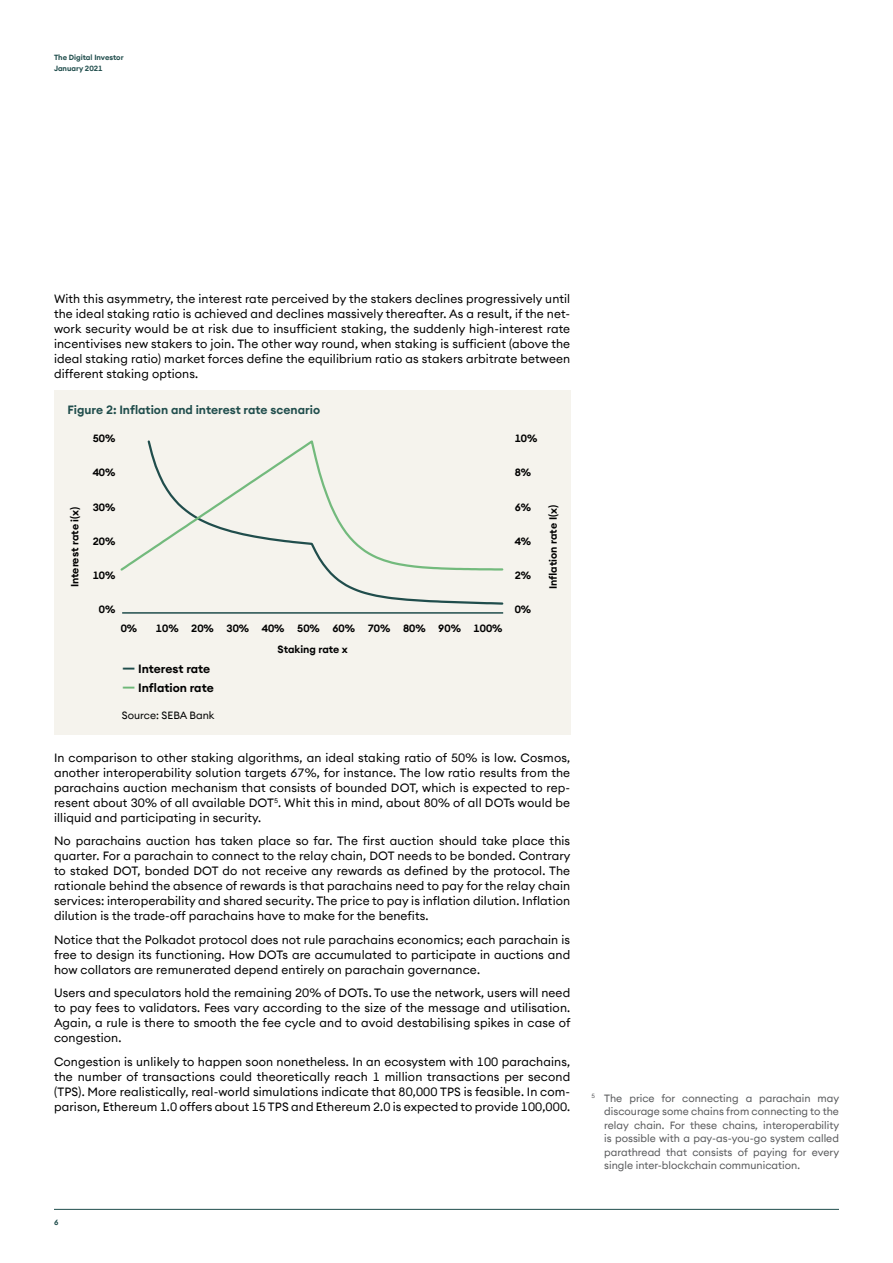
<style>
.page{position:relative;width:893px;height:1263px;background:#fff}
.page>*{position:absolute;margin:0;border:0;box-sizing:border-box;transform-origin:0 0}
.t1{font:12px/15px "Seba Euclid";letter-spacing:.01em;color:#000;text-align:justify}
.t2{font:600 12px "Seba Euclid";color:#204d4c}
.t3{font:600 12px "Seba Euclid";letter-spacing:-.005em;color:#000}
.t4{font:10.5px/13.5px "Seba Euclid";color:#58595b;text-align:justify}
.t5{font:600 10.5px "Seba Euclid";color:#000}
.t6{font:10.5px "Seba Euclid";color:#000}
.t7{font:600 7.5px/10.5px "Seba Euclid";color:#204d4c}
.s1{font-size:15px;color:#204d4c}
.s2{font-size:15px;color:#6eb878}
</style>
<div class="page">
<hr style="left:54px;top:1209px;width:785px;height:1px;background:#204d4c">
<div style="left:54px;top:390px;width:516px;height:345px;background:#f5f3ed"></div>
<hr style="left:122px;top:612px;width:381px;height:2px;background:#204d4c">
<svg style="left:329px;top:573px;width:175px;height:32px"></svg>
<svg style="left:120px;top:440px;width:384px;height:133px"></svg>
<p class="t7" style="left:54px;top:52px;width:71px">The Digital Investor<br>January 2021</p>
<p class="t1" style="left:54px;top:291px;width:518px">With this asymmetry, the interest rate perceived by the stakers declines progressively until the ideal staking ratio is achieved and declines massively thereafter. As a result, if the net&shy;work security would be at risk due to insufficient staking, the suddenly high-interest rate incentivises new stakers to join. The other way round, when staking is sufficient (above the ideal staking ratio) market forces define the equilibrium ratio as stakers arbitrate between different staking options.</p>
<p class="t2" style="left:68px;top:402px;width:254px">Figure 2: Inflation and interest rate scenario</p>
<p class="t5" style="left:93px;top:432px;width:24px">50%</p>
<p class="t5" style="left:93px;top:466px;width:24px">40%</p>
<p class="t5" style="left:93px;top:500px;width:24px">30%</p>
<p class="t5" style="left:93px;top:534px;width:24px">20%</p>
<p class="t5" style="left:93px;top:569px;width:24px">10%</p>
<p class="t5" style="left:99px;top:603px;width:18px">0%</p>
<p class="t5" style="left:515px;top:432px;width:24px">10%</p>
<p class="t5" style="left:515px;top:466px;width:18px">8%</p>
<p class="t5" style="left:515px;top:500px;width:18px">6%</p>
<p class="t5" style="left:515px;top:534px;width:18px">4%</p>
<p class="t5" style="left:515px;top:569px;width:18px">2%</p>
<p class="t5" style="left:515px;top:603px;width:18px">0%</p>
<p class="t5" style="left:68px;top:587px;width:82px;rotate:-90deg">Interest rate i(x)</p>
<p class="t5" style="left:546px;top:589px;width:85px;rotate:-90deg">Inflation rate I(x)</p>
<p class="t5" style="left:121px;top:621px;width:18px">0%</p>
<p class="t5" style="left:156px;top:621px;width:348px">10% 20% 30% 40% 50% 60% 70% 80% 90% 100%</p>
<p class="t3" style="left:122px;top:661px;width:90px"><span class="s1">—</span> Interest rate</p>
<p class="t3" style="left:122px;top:680px;width:93px"><span class="s2">—</span> Inflation rate</p>
<p class="t6" style="left:122px;top:709px;width:94px">Source: SEBA Bank</p>
<p class="t5" style="left:277px;top:642px;width:72px">Staking rate x</p>
<p class="t1" style="left:54px;top:750px;width:518px">In comparison to other staking algorithms, an ideal staking ratio of 50% is low. Cosmos, another interoperability solution targets 67%, for instance. The low ratio results from the parachains auction mechanism that consists of bounded DOT, which is expected to rep&shy;resent about 30% of all available DOT<sup>5</sup>. Whit this in mind, about 80% of all DOTs would be illiquid and participating in security.</p>
<p class="t1" style="left:54px;top:833px;width:518px">No parachains auction has taken place so far. The first auction should take place this quarter. For a parachain to connect to the relay chain, DOT needs to be bonded. Contrary to staked DOT, bonded DOT do not receive any rewards as defined by the protocol. The rationale behind the absence of rewards is that parachains need to pay for the relay chain services: interoperability and shared security. The price to pay is inflation dilution. Inflation dilution is the trade-off parachains have to make for the benefits.</p>
<p class="t1" style="left:54px;top:932px;width:518px">Notice that the Polkadot protocol does not rule parachains economics; each parachain is free to design its functioning. How DOTs are accumulated to participate in auctions and how collators are remunerated depend entirely on parachain governance.</p>
<p class="t1" style="left:54px;top:985px;width:518px">Users and speculators hold the remaining 20% of DOTs. To use the network, users will need to pay fees to validators. Fees vary according to the size of the message and utilisation.<br>Again, a rule is there to smooth the fee cycle and to avoid destabilising spikes in case of congestion.</p>
<p class="t1" style="left:54px;top:1054px;width:518px">Congestion is unlikely to happen soon nonetheless. In an ecosystem with 100 parachains, the number of transactions could theoretically reach 1 million transactions per second (TPS). More realistically, real-world simulations indicate that 80,000 TPS is feasible. In com&shy;parison, Ethereum 1.0 offers about 15 TPS and Ethereum 2.0 is expected to provide 100,000.</p>
<p class="t7" style="left:54px;top:1217px;width:6px">6</p>
<p class="t4" style="left:604px;top:1091px;width:236px;text-indent:-13px"><sup>5</sup> The price for connecting a parachain may discourage some chains from connecting to the relay chain. For these chains, interoperability is possible with a pay-as-you-go system called parathread that consists of paying for every single inter-blockchain communication.</p>
</div>
